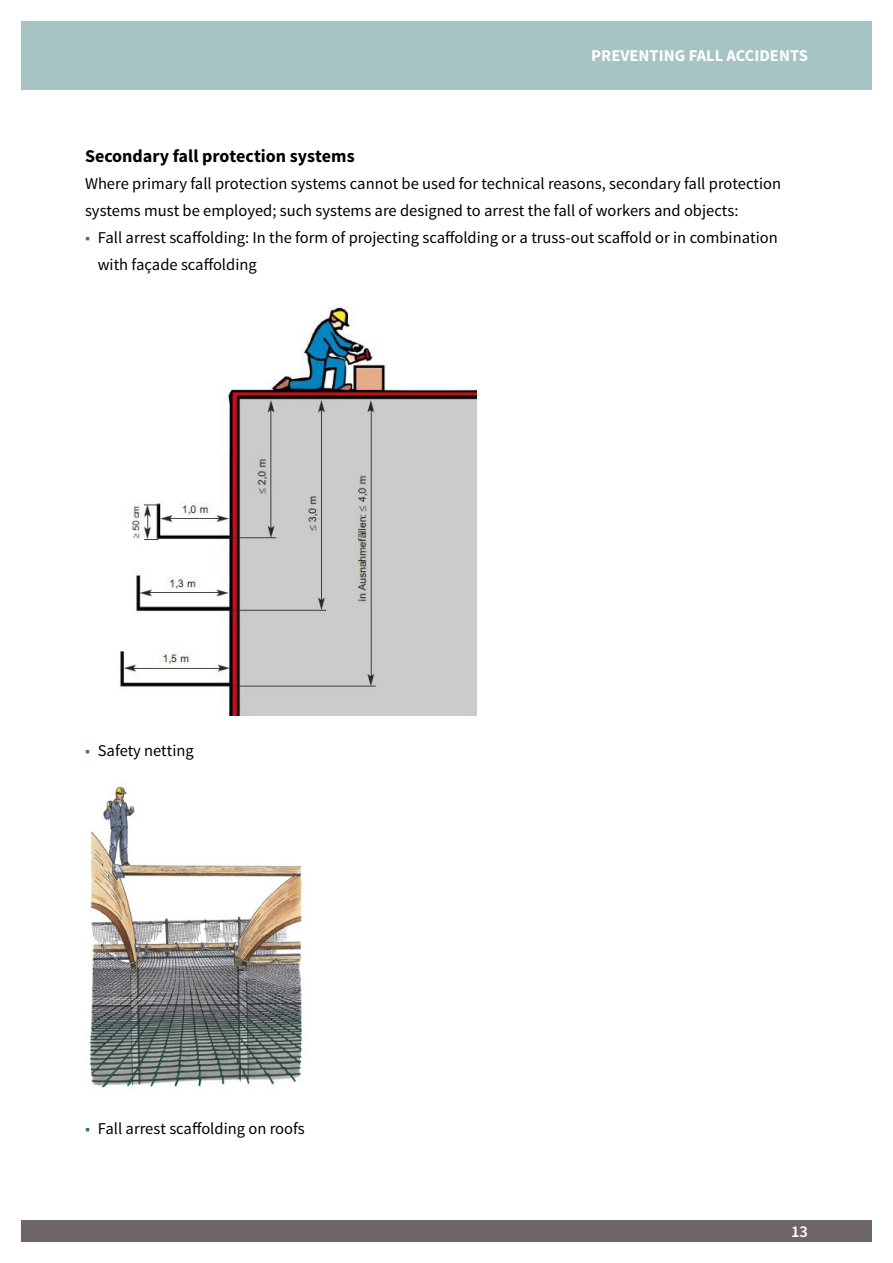
<style>
.page{position:relative;width:893px;height:1263px;background:#fff}
.page>*{position:absolute;margin:0;border:0;box-sizing:border-box;transform-origin:0 0}
.Überschrift_3__Ebene{font:700 18px "Source Sans Pro";color:#000}
.Fließtext{font:16.5px/27px "Source Sans Pro";color:#000}
.t1{font:700 16.5px "Source Sans Pro";color:#fff}
.t2{font:600 16.5px "Source Sans Pro";color:#fff}
.s1{color:#337374}
</style>
<div class="page">
<div style="left:21px;top:21px;width:851px;height:68px;background:#a6c4c4"></div>
<div style="left:21px;top:1220px;width:851px;height:22px;background:#6e6569"></div>
<img style="left:120px;top:306px;width:356px;height:409px">
<img style="left:89px;top:786px;width:213px;height:302px">
<p class="t1" style="left:591px;top:45px;width:218px">PREVENTING FALL ACCIDENTS</p>
<h3 class="Überschrift_3__Ebene" style="left:85px;top:144px;width:271px">Secondary fall protection systems</h3>
<p class="Fließtext" style="left:85px;top:170px;width:698px">Where primary fall protection systems cannot be used for technical reasons, secondary fall protection systems must be employed; such systems are designed to arrest the fall of workers and objects:</p>
<p class="Fließtext" style="left:98px;top:224px;width:681px;text-indent:-13px"><span class="s1">■</span> Fall arrest scaffolding: In the form of projecting scaffolding or a truss-out scaffold or in combination with façade scaffolding</p>
<p class="Fließtext" style="left:85px;top:737px;width:110px"><span class="s1">■</span> Safety netting</p>
<p class="Fließtext" style="left:85px;top:1115px;width:221px"><span class="s1">■</span> Fall arrest scaffolding on roofs</p>
<p class="t2" style="left:791px;top:1221px;width:18px">13</p>
</div>
